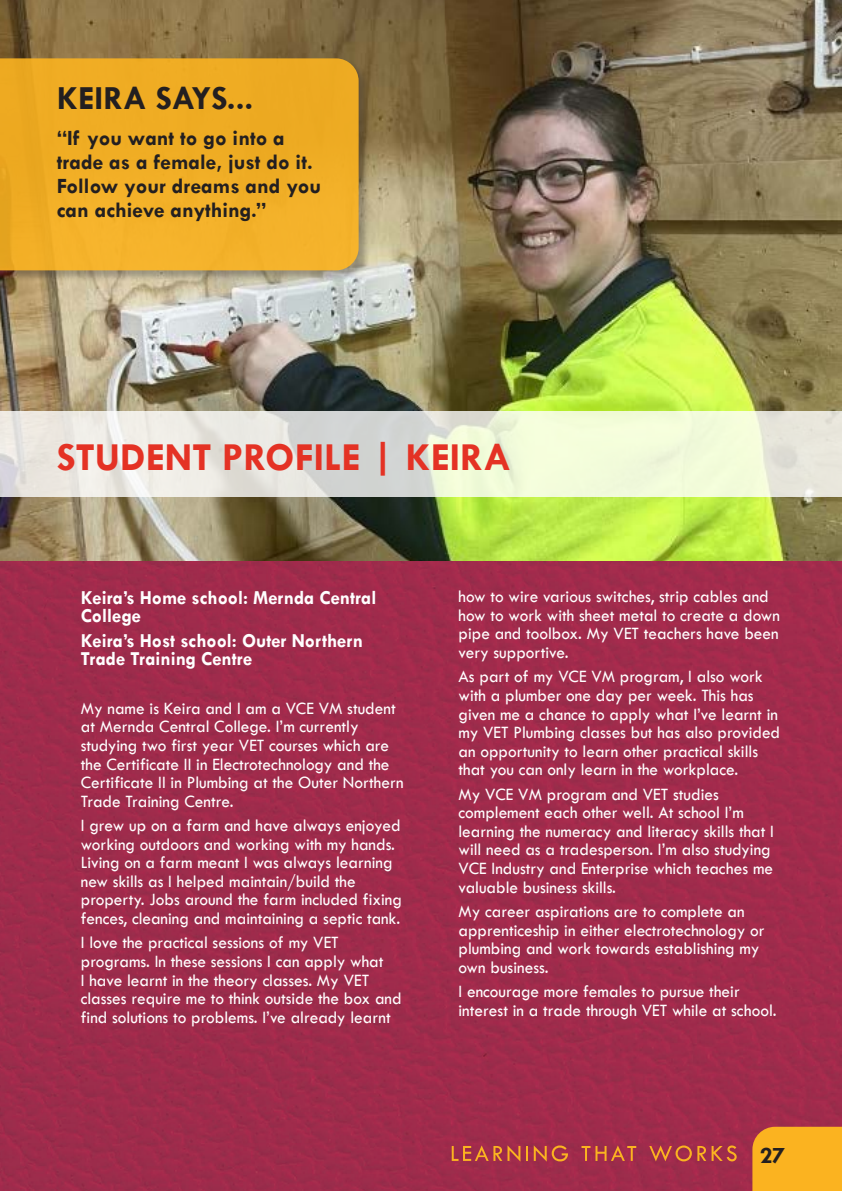
<style>
.page{position:relative;width:842px;height:1191px;background:#fff}
.page>*{position:absolute;margin:0;border:0;box-sizing:border-box;transform-origin:0 0}
.t1{font:700 40px "Tw Cen";color:#e43224}
.t2{font:700 34px "Tw Cen";color:#231f20}
.t3{font:700 24px "Tw Cen";color:#231f20}
.t4{font:700 22px/24px "Tw Cen";color:#231f20}
.t5{font:700 20px/18.6px "Tw Cen";color:#fff;scale:.96 1}
.t6{font:18px/18.6px "Tw Cen";color:#fff;scale:.96 1}
</style>
<div class="page">
<img style="left:0;top:560px;width:842px;height:631px">
<img style="left:0;top:0;width:842px;height:560px">
<svg style="left:0;top:411px;width:842px;height:85px;background:#e9ebdb"></svg>
<div style="left:752px;top:1126px;width:90px;height:65px;background:#fbb320"></div>
<svg style="left:452px;top:1145px;width:68px;height:17px"></svg>
<svg style="left:526px;top:1146px;width:2px;height:15px"></svg>
<svg style="left:534px;top:1145px;width:34px;height:17px"></svg>
<svg style="left:581px;top:1145px;width:55px;height:16px"></svg>
<svg style="left:649px;top:1145px;width:57px;height:16px"></svg>
<svg style="left:712px;top:1145px;width:25px;height:16px"></svg>
<div style="left:0;top:58px;width:371px;height:224px;background:#231f20;opacity:.35"></div>
<div style="left:0;top:58px;width:359px;height:212px;background:#f0ad24"></div>
<p class="t2" style="left:57px;top:78px;width:198px">KEIRA SAYS...</p>
<p class="t4" style="left:57px;top:125px;width:266px">“If you want to go into a trade as a female, just do it.<br>Follow your dreams and you can achieve anything.”</p>
<p class="t1" style="left:57px;top:433px;width:456px">STUDENT PROFILE | KEIRA</p>
<p class="t5" style="left:81px;top:587px;width:309px">Keira’s Home school: Mernda Central<br>College</p>
<p class="t5" style="left:81px;top:630px;width:295px">Keira’s Host school: Outer Northern<br>Trade Training Centre</p>
<p class="t6" style="left:81px;top:698px;width:338px">My name is Keira and I am a VCE VM student at Mernda Central College. I’m currently studying two first year VET courses which are the Certificate II in Electrotechnology and the Certificate II in Plumbing at the Outer Northern Trade Training Centre.</p>
<p class="t6" style="left:81px;top:816px;width:336px">I grew up on a farm and have always enjoyed working outdoors and working with my hands.<br>Living on a farm meant I was always learning new skills as I helped maintain/build the property. Jobs around the farm included fixing fences, cleaning and maintaining a septic tank.</p>
<p class="t6" style="left:81px;top:933px;width:336px">I love the practical sessions of my VET programs. In these sessions I can apply what<br>I have learnt in the theory classes. My VET classes require me to think outside the box and find solutions to problems. I’ve already learnt</p>
<p class="t6" style="left:458px;top:587px;width:336px">how to wire various switches, strip cables and how to work with sheet metal to create a down pipe and toolbox. My VET teachers have been very supportive.</p>
<p class="t6" style="left:458px;top:667px;width:337px">As part of my VCE VM program, I also work with a plumber one day per week. This has given me a chance to apply what I’ve learnt in my VET Plumbing classes but has also provided an opportunity to learn other practical skills that you can only learn in the workplace.</p>
<p class="t6" style="left:458px;top:784px;width:330px">My VCE VM program and VET studies complement each other well. At school I’m learning the numeracy and literacy skills that I will need as a tradesperson. I’m also studying VCE Industry and Enterprise which teaches me valuable business skills.</p>
<p class="t6" style="left:458px;top:902px;width:320px">My career aspirations are to complete an apprenticeship in either electrotechnology or plumbing and work towards establishing my own business.</p>
<p class="t6" style="left:458px;top:982px;width:333px">I encourage more females to pursue their interest in a trade through VET while at school.</p>
<h3 class="t3" style="left:760px;top:1140px;width:27px">27</h3>
</div>
